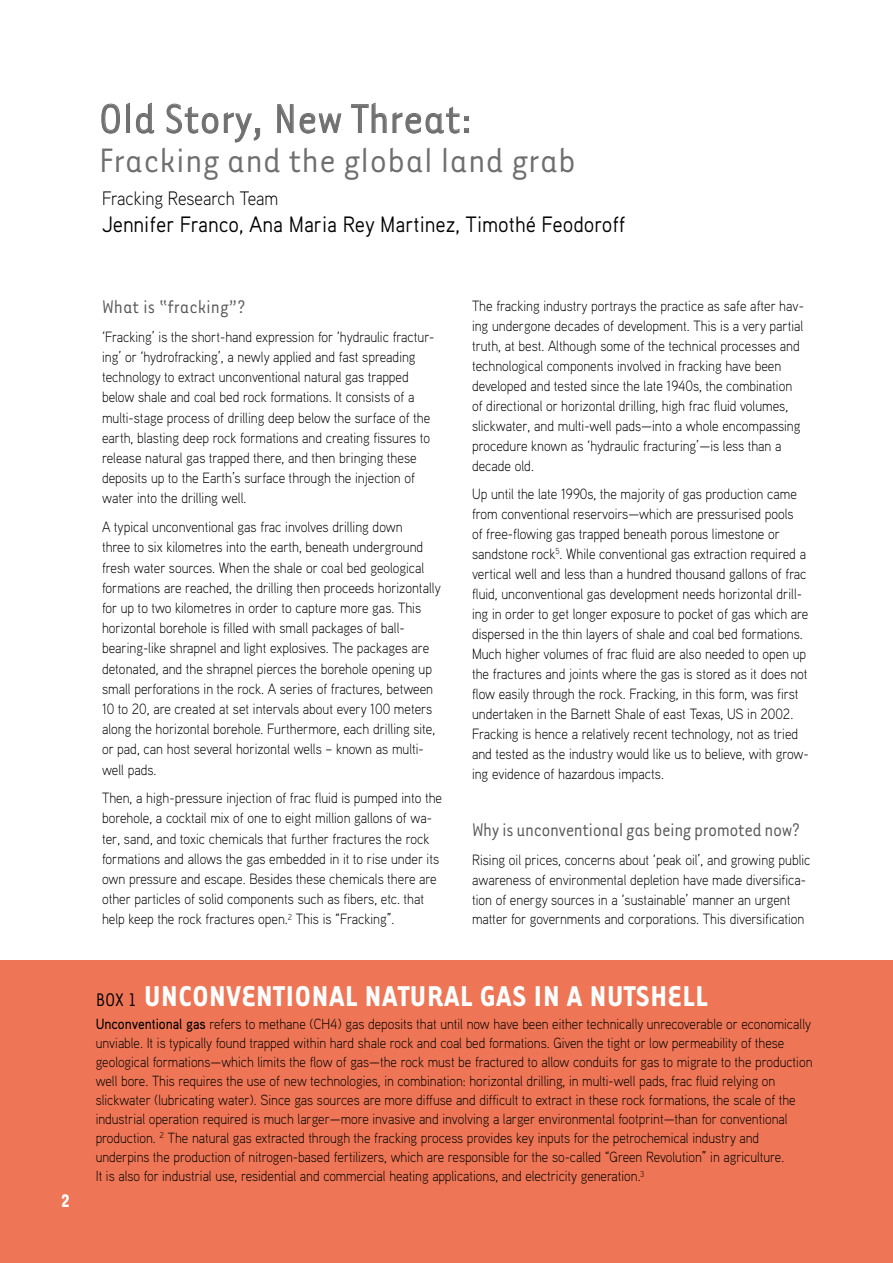
<style>
.page{position:relative;width:893px;height:1263px;background:#fff}
.page>*{position:absolute;margin:0;border:0;box-sizing:border-box;transform-origin:0 0}
.Standaard{font:46.5px "Tarzana Narrow";color:#706f6f;scale:1.04 1}
.Standaard-2{font:39px "Tarzana Narrow";color:#706f6f;scale:1.04 1}
.box_titls2{font:700 33px "Tarzana Narrow";letter-spacing:.02em;color:#fff}
.Standaard-3{font:22.2px "Aaux Pro";color:#000;scale:.92 1}
.titls{font:21px "Tarzana Narrow";letter-spacing:-.02em;color:#575756}
.titls-2{font:21px "Tarzana Narrow";color:#575756}
.t1{font:700 21px "Tarzana Narrow";color:#fff}
.Standaard-4{font:300 19.35px "Aaux Pro";color:#000;scale:.92 1}
.txt{font:300 14.85px/20.2px "Aaux Pro";color:#000;scale:.92 1}
.txt-2{font:300 14.7px/19px "Aaux Pro";color:#000;scale:.92 1}
.s1{font-weight:400;font-size:21px;color:#000}
.s2{font-weight:500}
</style>
<div class="page">
<div style="left:0;top:960px;width:893px;height:303px;background:#ee7656"></div>
<svg style="left:101px;top:103px;width:19px;height:31px"></svg>
<svg style="left:126px;top:102px;width:4px;height:31px"></svg>
<svg style="left:136px;top:102px;width:18px;height:32px"></svg>
<svg style="left:166px;top:103px;width:94px;height:39px"></svg>
<svg style="left:277px;top:104px;width:65px;height:30px"></svg>
<svg style="left:351px;top:102px;width:118px;height:32px"></svg>
<p class="t1" style="left:61px;top:1187px;width:11px">2</p>
<p class="Standaard" style="left:99px;top:90px;width:362px">Old Story, New Threat:</p>
<p class="Standaard-2" style="left:99px;top:136px;width:460px">Fracking and the global land grab</p>
<p class="Standaard-4" style="left:102px;top:186px;width:193px">Fracking Research Team</p>
<p class="Standaard-3" style="left:102px;top:210px;width:570px">Jennifer Franco, Ana Maria Rey Martinez, Timothé Feodoroff</p>
<p class="titls-2" style="left:102px;top:294px;width:145px">What is “fracking”?</p>
<p class="txt" style="left:102px;top:326px;width:363px">‘Fracking’ is the short-hand expression for ‘hydraulic fractur&shy;ing’ or ‘hydrofracking’, a newly applied and fast spreading technology to extract unconventional natural gas trapped below shale and coal bed rock formations. It consists of a multi-stage process of drilling deep below the surface of the earth, blasting deep rock formations and creating fissures to release natural gas trapped there, and then bringing these deposits up to the Earth’s surface through the injection of water into the drilling well.</p>
<p class="txt" style="left:102px;top:516px;width:370px">A typical unconventional gas frac involves drilling down<br>three to six kilometres into the earth, beneath underground fresh water sources. When the shale or coal bed geological formations are reached, the drilling then proceeds horizontally for up to two kilometres in order to capture more gas. This horizontal borehole is filled with small packages of ball&shy;bearing-like shrapnel and light explosives. The packages are detonated, and the shrapnel pierces the borehole opening up small perforations in the rock. A series of fractures, between 10 to 20, are created at set intervals about every 100 meters along the horizontal borehole. Furthermore, each drilling site, or pad, can host several horizontal wells – known as multi&shy;well pads.</p>
<p class="txt" style="left:102px;top:787px;width:371px">Then, a high-pressure injection of frac fluid is pumped into the borehole, a cocktail mix of one to eight million gallons of wa&shy;ter, sand, and toxic chemicals that further fractures the rock formations and allows the gas embedded in it to rise under its own pressure and escape. Besides these chemicals there are other particles of solid components such as fibers, etc. that help keep the rock fractures open.<sup>2</sup> This is “Fracking”.</p>
<p class="txt" style="left:472px;top:296px;width:362px">The fracking industry portrays the practice as safe after hav&shy;ing undergone decades of development. This is a very partial truth, at best. Although some of the technical processes and technological components involved in fracking have been developed and tested since the late 1940s, the combination of directional or horizontal drilling, high frac fluid volumes, slickwater, and multi-well pads—into a whole encompassing procedure known as ‘hydraulic fracturing’—is less than a decade old.</p>
<p class="txt" style="left:472px;top:484px;width:368px">Up until the late 1990s, the majority of gas production came from conventional reservoirs—which are pressurised pools<br>of free-flowing gas trapped beneath porous limestone or sandstone rock<sup>5</sup>. While conventional gas extraction required a vertical well and less than a hundred thousand gallons of frac fluid, unconventional gas development needs horizontal drill&shy;ing in order to get longer exposure to pocket of gas which are dispersed in the thin layers of shale and coal bed formations.<br>Much higher volumes of frac fluid are also needed to open up the fractures and joints where the gas is stored as it does not flow easily through the rock. Fracking, in this form, was first undertaken in the Barnett Shale of east Texas, US in 2002.<br>Fracking is hence a relatively recent technology, not as tried and tested as the industry would like us to believe, with grow&shy;ing evidence of hazardous impacts.</p>
<p class="titls" style="left:472px;top:817px;width:330px">Why is unconventional gas being promoted now?</p>
<p class="txt" style="left:472px;top:849px;width:369px">Rising oil prices, concerns about ‘peak oil’, and growing public awareness of environmental depletion have made diversifica&shy;tion of energy sources in a ‘sustainable’ manner an urgent matter for governments and corporations. This diversification</p>
<p class="box_titls2" style="left:96px;top:975px;width:614px"><span class="s1">BOX 1</span> UNCONVENTIONAL NATURAL GAS IN A NUTSHELL</p>
<p class="txt-2" style="left:96px;top:1014px;width:781px"><span class="s2">Unconventional gas</span> refers to methane (CH4) gas deposits that until now have been either technically unrecoverable or economically unviable. It is typically found trapped within hard shale rock and coal bed formations. Given the tight or low permeability of these geological formations—which limits the flow of gas—the rock must be fractured to allow conduits for gas to migrate to the production well bore. This requires the use of new technologies, in combination: horizontal drilling, in multi-well pads, frac fluid relying on slickwater (lubricating water). Since gas sources are more diffuse and difficult to extract in these rock formations, the scale of the industrial operation required is much larger—more invasive and involving a larger environmental footprint—than for conventional production. <sup>2</sup> The natural gas extracted through the fracking process provides key inputs for the petrochemical industry and underpins the production of nitrogen-based fertilizers, which are responsible for the so-called “Green Revolution” in agriculture.<br>It is also for industrial use, residential and commercial heating applications, and electricity generation.<sup>3</sup></p>
</div>
